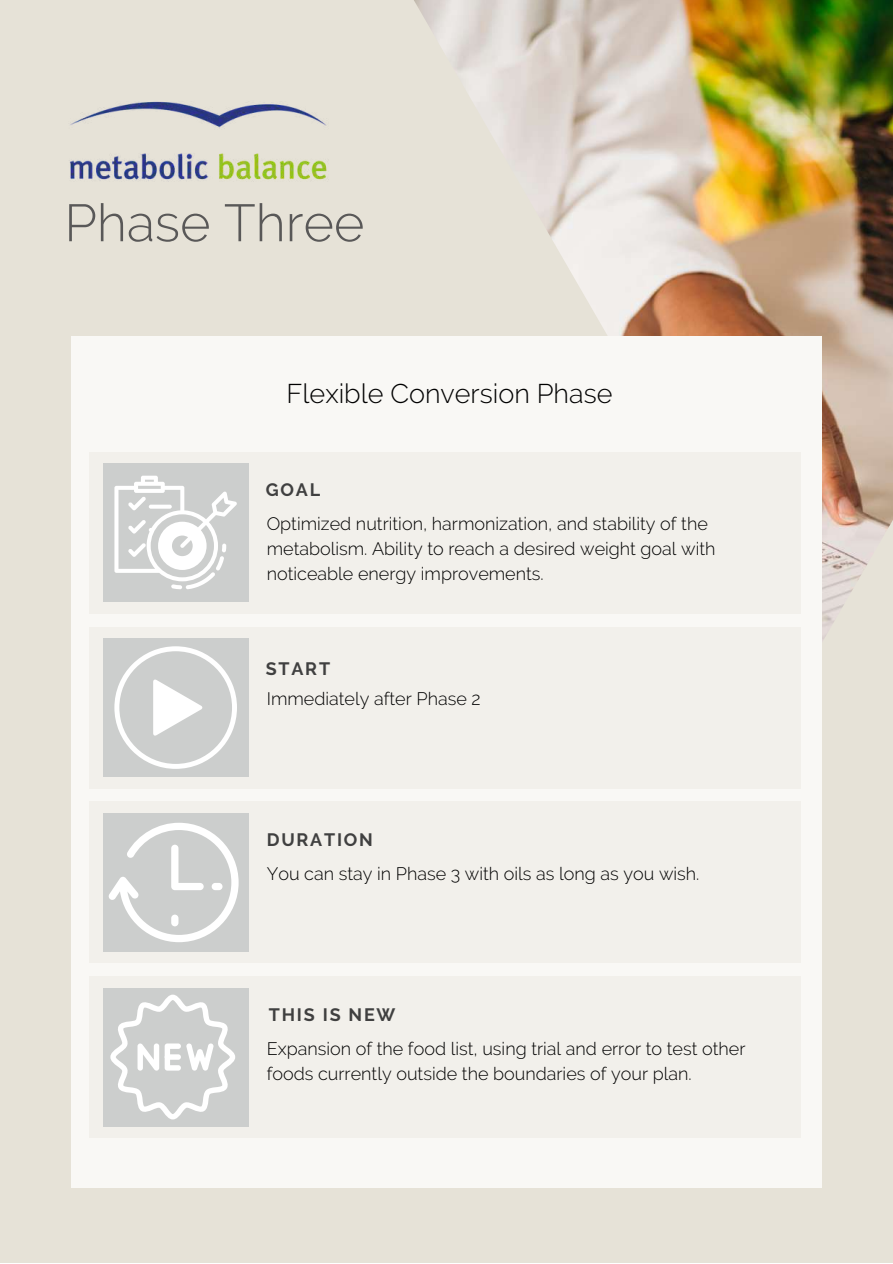
<style>
.page{position:relative;width:893px;height:1264px;background:#fff}
.page>*{position:absolute;margin:0;border:0;box-sizing:border-box;transform-origin:0 0}
.t1{font:300 52.2px "Raleway";color:#595858}
.t2{font:300 27px "Raleway";color:#000}
.t3{font:300 18px/24.8px "Raleway";color:#000}
.t4{font:700 17.85px "Raleway";letter-spacing:.1em;color:#404040}
</style>
<div class="page">
<div style="left:0;top:0;width:892px;height:1262px;background:#e6e2d7"></div>
<img style="left:414px;top:0;width:478px;height:675px">
<div style="left:72px;top:336px;width:749px;height:851px;background:#f9f8f5"></div>
<div style="left:89px;top:451px;width:711px;height:162px;background:#f2f0eb"></div>
<div style="left:103px;top:463px;width:145px;height:139px;background:#cccecd"></div>
<svg style="left:114px;top:475px;width:123px;height:114px"></svg>
<div style="left:89px;top:626px;width:711px;height:162px;background:#f2f0eb"></div>
<div style="left:103px;top:638px;width:145px;height:138px;background:#cccecd"></div>
<svg style="left:114px;top:646px;width:123px;height:122px"></svg>
<div style="left:89px;top:801px;width:711px;height:162px;background:#f2f0eb"></div>
<div style="left:103px;top:813px;width:145px;height:138px;background:#cccecd"></div>
<svg style="left:108px;top:822px;width:130px;height:120px"></svg>
<div style="left:171px;top:914px;width:7px;height:12px;background:#fff;border-radius:4px"></div>
<div style="left:212px;top:882px;width:10px;height:8px;background:#fff;border-radius:4px"></div>
<div style="left:89px;top:976px;width:711px;height:162px;background:#f2f0eb"></div>
<div style="left:103px;top:987px;width:145px;height:139px;background:#cccecd"></div>
<svg style="left:110px;top:994px;width:125px;height:125px"></svg>
<img style="left:69px;top:101px;width:258px;height:81px">
<h1 class="t1" style="left:64px;top:192px;width:301px">Phase Three</h1>
<h2 class="t2" style="left:286px;top:377px;width:327px">Flexible Conversion Phase</h2>
<p class="t4" style="left:266px;top:479px;width:56px">GOAL</p>
<p class="t3" style="left:267px;top:511px;width:450px">Optimized nutrition, harmonization, and stability of the metabolism. Ability to reach a desired weight goal with noticeable energy improvements.</p>
<p class="t4" style="left:266px;top:658px;width:66px">START</p>
<p class="t3" style="left:267px;top:686px;width:215px">Immediately after Phase 2</p>
<p class="t4" style="left:267px;top:829px;width:108px">DURATION</p>
<p class="t3" style="left:267px;top:861px;width:434px">You can stay in Phase 3 with oils as long as you wish.</p>
<p class="t4" style="left:269px;top:1004px;width:128px">THIS IS NEW</p>
<p class="t3" style="left:267px;top:1036px;width:480px">Expansion of the food list, using trial and error to test other foods currently outside the boundaries of your plan.</p>
</div>
